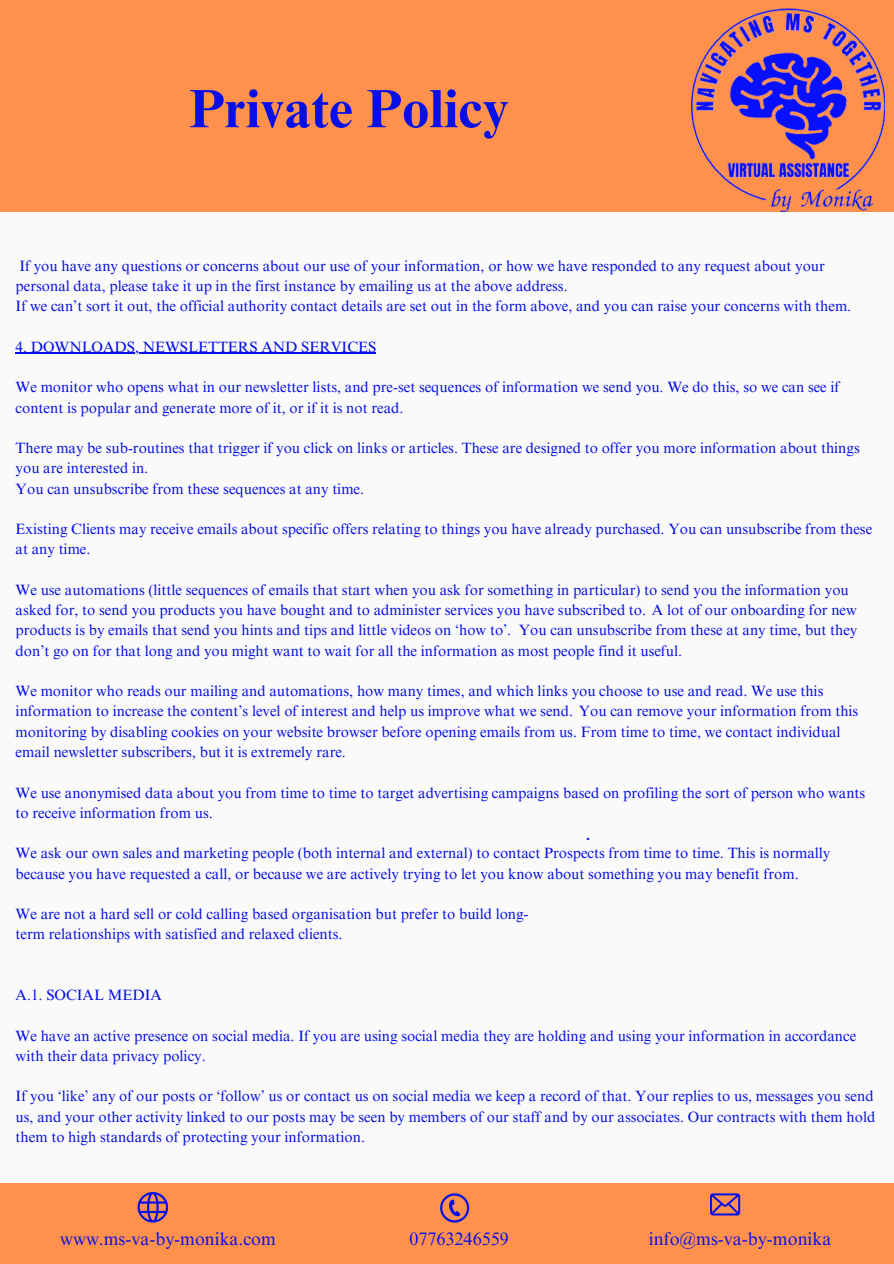
<style>
.page{position:relative;width:894px;height:1264px;background:#fff}
.page>*{position:absolute;margin:0;border:0;box-sizing:border-box;transform-origin:0 0}
.t1{font:700 54px "Times NRMT Pro";color:#060fe6}
.t2{font:18px "Times NRMT Pro";color:#060fe6}
.t3{font:18px "Garet";color:#060fe6}
.t4{font:14.85px/20.2px "Times NRMT Pro";color:#060fe6}
</style>
<div class="page">
<div style="left:0;top:0;width:893px;height:1263px;background:#fafafa"></div>
<div style="left:0;top:1183px;width:893px;height:80px;background:#ff914d"></div>
<div style="left:0;top:0;width:893px;height:212px;background:#ff914d"></div>
<img style="left:691px;top:8px;width:193px;height:204px">
<svg style="left:440px;top:1193px;width:29px;height:29px"></svg>
<svg style="left:137px;top:1192px;width:31px;height:30px"></svg>
<svg style="left:710px;top:1193px;width:30px;height:22px"></svg>
<hr style="left:16px;top:353px;width:360px;height:1px;background:#060fe6">
<p class="t1" style="left:189px;top:88px;width:322px">Private Policy</p>
<p class="t4" style="left:16px;top:257px;width:810px">If you have any questions or concerns about our use of your information, or how we have responded to any request about your personal data, please take it up in the first instance by emailing us at the above address.</p>
<p class="t4" style="left:16px;top:298px;width:837px">If we can’t sort it out, the official authority contact details are set out in the form above, and you can raise your concerns with them.</p>
<p class="t4" style="left:16px;top:338px;width:362px">4. DOWNLOADS, NEWSLETTERS AND SERVICES</p>
<p class="t4" style="left:16px;top:379px;width:825px">We monitor who opens what in our newsletter lists, and pre-set sequences of information we send you. We do this, so we can see if content is popular and generate more of it, or if it is not read.</p>
<p class="t4" style="left:16px;top:440px;width:845px">There may be sub-routines that trigger if you click on links or articles. These are designed to offer you more information about things you are interested in.</p>
<p class="t4" style="left:16px;top:480px;width:350px">You can unsubscribe from these sequences at any time.</p>
<p class="t4" style="left:16px;top:521px;width:857px">Existing Clients may receive emails about specific offers relating to things you have already purchased. You can unsubscribe from these at any time.</p>
<p class="t4" style="left:16px;top:581px;width:843px">We use automations (little sequences of emails that start when you ask for something in particular) to send you the information you asked for, to send you products you have bought and to administer services you have subscribed to. A lot of our onboarding for new products is by emails that send you hints and tips and little videos on ‘how to’. You can unsubscribe from these at any time, but they don’t go on for that long and you might want to wait for all the information as most people find it useful.</p>
<p class="t4" style="left:16px;top:683px;width:844px">We monitor who reads our mailing and automations, how many times, and which links you choose to use and read. We use this information to increase the content’s level of interest and help us improve what we send. You can remove your information from this monitoring by disabling cookies on your website browser before opening emails from us. From time to time, we contact individual email newsletter subscribers, but it is extremely rare.</p>
<h3 class="t4" style="left:16px;top:784px;width:850px">We use anonymised data about you from time to time to target advertising campaigns based on profiling the sort of person who wants to receive information from us.</h3>
<p class="t4" style="left:16px;top:845px;width:816px">We ask our own sales and marketing people (both internal and external) to contact Prospects from time to time. This is normally because you have requested a call, or because we are actively trying to let you know about something you may benefit from.</p>
<p class="t4" style="left:16px;top:905px;width:514px">We are not a hard sell or cold calling based organisation but prefer to build long-</p>
<p class="t4" style="left:16px;top:926px;width:328px">term relationships with satisfied and relaxed clients.</p>
<p class="t3" style="left:585px;top:820px;width:6px">.</p>
<p class="t4" style="left:16px;top:986px;width:148px">A.1. SOCIAL MEDIA</p>
<p class="t4" style="left:16px;top:1027px;width:841px">We have an active presence on social media. If you are using social media they are holding and using your information in accordance with their data privacy policy.</p>
<h2 class="t4" style="left:16px;top:1088px;width:861px">If you ‘like’ any of our posts or ‘follow’ us or contact us on social media we keep a record of that. Your replies to us, messages you send us, and your other activity linked to our posts may be seen by members of our staff and by our associates. Our contracts with them hold them to high standards of protecting your information.</h2>
<p class="t2" style="left:60px;top:1231px;width:217px">www.ms-va-by-monika.com</p>
<p class="t2" style="left:409px;top:1231px;width:101px">07763246559</p>
<p class="t2" style="left:648px;top:1231px;width:184px">info@ms-va-by-monika</p>
</div>
